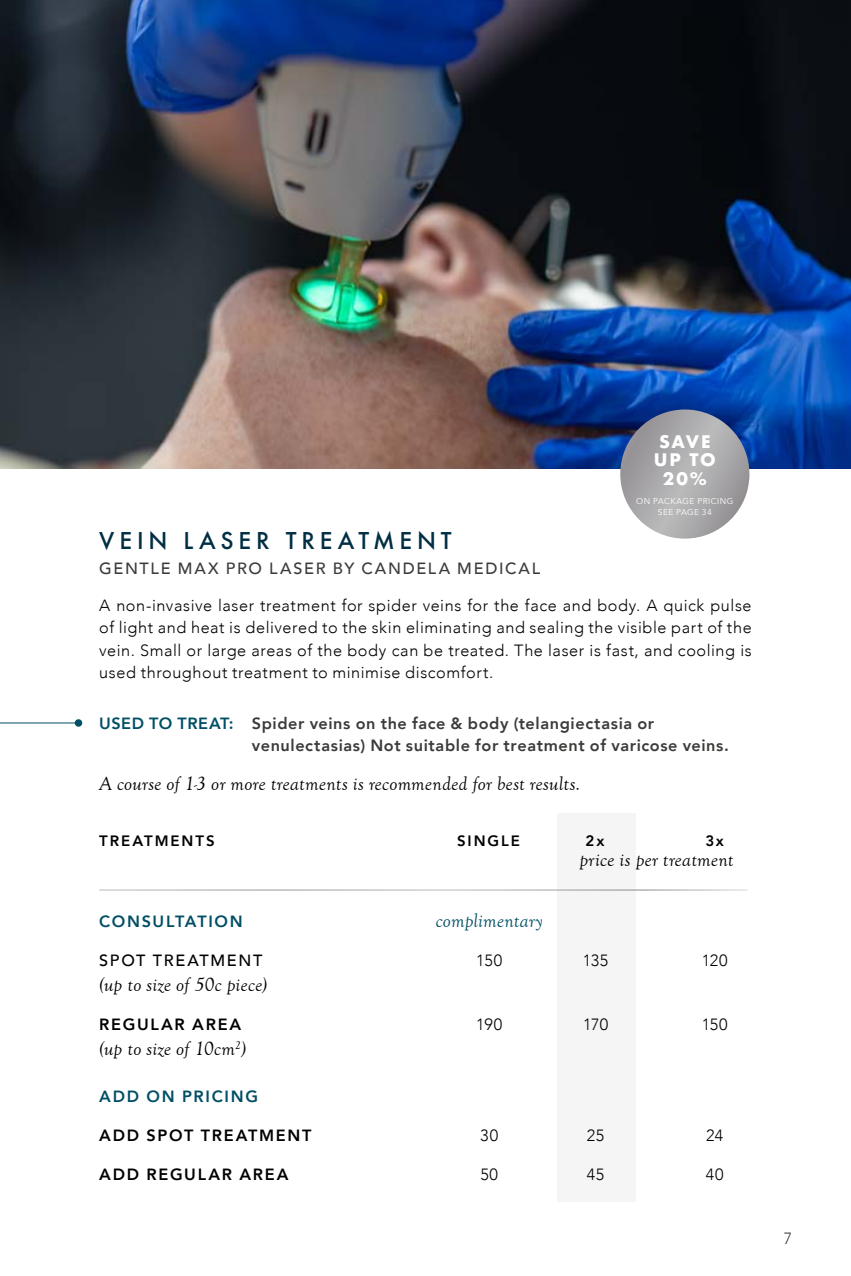
<style>
.page{position:relative;width:851px;height:1276px;background:#fff}
.page>*{position:absolute;margin:0;border:0;box-sizing:border-box;transform-origin:0 0}
.t1{font:500 22.5px "Futura";letter-spacing:.215em;color:#002e43}
.t2{font:italic 20px "Goudy Old Style T";letter-spacing:.015em;color:#000}
.t3{font:italic 20px "Goudy Old Style T";letter-spacing:.01em;color:#004f65}
.t4{font:700 17px/18.5px "Futura";letter-spacing:.1em;color:#fff;text-align:center}
.t5{font:300 16.25px/22.5px "Avenir";letter-spacing:.035em;color:#000;text-align:justify}
.t6{font:800 16.25px/22.5px "Avenir";letter-spacing:.035em;color:#3b3b3a}
.t7{font:800 16.25px "Avenir";letter-spacing:.105em;color:#000}
.t8{font:500 16.25px "Avenir";letter-spacing:.105em;color:#3b3b3a}
.t9{font:800 16.25px "Avenir";letter-spacing:.105em;color:#004f65}
.t10{font:500 16.25px "Avenir";letter-spacing:.1em;color:#000}
.t11{font:300 16.25px "Avenir";color:#3b3b3a}
.t12{font:800 15px "Avenir";letter-spacing:.125em;color:#000}
.t13{font:8.5px/10px "Avenir";letter-spacing:.045em;color:#fff;text-align:center}
.s1{color:#004f65}
</style>
<div class="page">
<div style="left:557px;top:813px;width:78px;height:389px;background:#f5f5f5"></div>
<hr style="left:99px;top:889px;width:648px;height:1px;background:#fff">
<hr style="left:0;top:722px;width:78px;height:1px;background:#004f65">
<div style="left:75px;top:719px;width:7px;height:7px;background:#004f65;border-radius:50%"></div>
<img style="left:0;top:0;width:850px;height:468px">
<svg style="left:620px;top:409px;width:129px;height:129px;background:#a8a7a9"></svg>
<p class="t4" style="left:653px;top:432px;width:63px">SAVE<br>UP TO<br>20%</p>
<p class="t13" style="left:636px;top:496px;width:99px">ON PACKAGE PRICING<br>SEE PAGE 34</p>
<h1 class="t1" style="left:99px;top:525px;width:354px">VEIN LASER TREATMENT</h1>
<p class="t8" style="left:99px;top:554px;width:442px">GENTLE MAX PRO LASER BY CANDELA MEDICAL</p>
<p class="t5" style="left:99px;top:594px;width:654px">A non-invasive laser treatment for spider veins for the face and body. A quick pulse of light and heat is delivered to the skin eliminating and sealing the visible part of the vein. Small or large areas of the body can be treated. The laser is fast, and cooling is used throughout treatment to minimise discomfort.</p>
<p class="t6" style="left:252px;top:712px;width:478px;text-indent:-153px"><span class="s1">USED TO TREAT:</span> Spider veins on the face &amp; body (telangiectasia or venulectasias) Not suitable for treatment of varicose veins.</p>
<p class="t2" style="left:99px;top:772px;width:482px">A course of 1-3 or more treatments is recommended for best results.</p>
<p class="t12" style="left:99px;top:829px;width:117px">TREATMENTS</p>
<p class="t12" style="left:457px;top:829px;width:64px">SINGLE</p>
<p class="t12" style="left:585px;top:829px;width:21px">2x</p>
<p class="t12" style="left:705px;top:829px;width:20px">3x</p>
<p class="t2" style="left:579px;top:849px;width:156px">price is per treatment</p>
<p class="t9" style="left:99px;top:908px;width:145px">CONSULTATION</p>
<p class="t3" style="left:435px;top:909px;width:109px">complimentary</p>
<p class="t10" style="left:99px;top:946px;width:164px">SPOT TREATMENT</p>
<p class="t5" style="left:476px;top:949px;width:27px">150</p>
<p class="t5" style="left:582px;top:949px;width:27px">135</p>
<p class="t5" style="left:701px;top:949px;width:27px">120</p>
<p class="t2" style="left:99px;top:974px;width:169px">(up to size of 50c piece)</p>
<p class="t7" style="left:99px;top:1012px;width:144px">REGULAR AREA</p>
<p class="t5" style="left:476px;top:1013px;width:28px">190</p>
<p class="t5" style="left:583px;top:1013px;width:27px">170</p>
<p class="t5" style="left:701px;top:1013px;width:27px">150</p>
<p class="t2" style="left:99px;top:1038px;width:148px">(up to size of 10cm<sup>2</sup>)</p>
<p class="t9" style="left:99px;top:1083px;width:160px">ADD ON PRICING</p>
<p class="t7" style="left:99px;top:1122px;width:213px">ADD SPOT TREATMENT</p>
<p class="t5" style="left:480px;top:1124px;width:19px">30</p>
<p class="t5" style="left:586px;top:1124px;width:19px">25</p>
<p class="t5" style="left:706px;top:1124px;width:19px">24</p>
<p class="t7" style="left:99px;top:1161px;width:191px">ADD REGULAR AREA</p>
<p class="t5" style="left:480px;top:1163px;width:19px">50</p>
<p class="t5" style="left:587px;top:1163px;width:19px">45</p>
<p class="t5" style="left:705px;top:1163px;width:19px">40</p>
<p class="t11" style="left:783px;top:1228px;width:10px">7</p>
</div>
